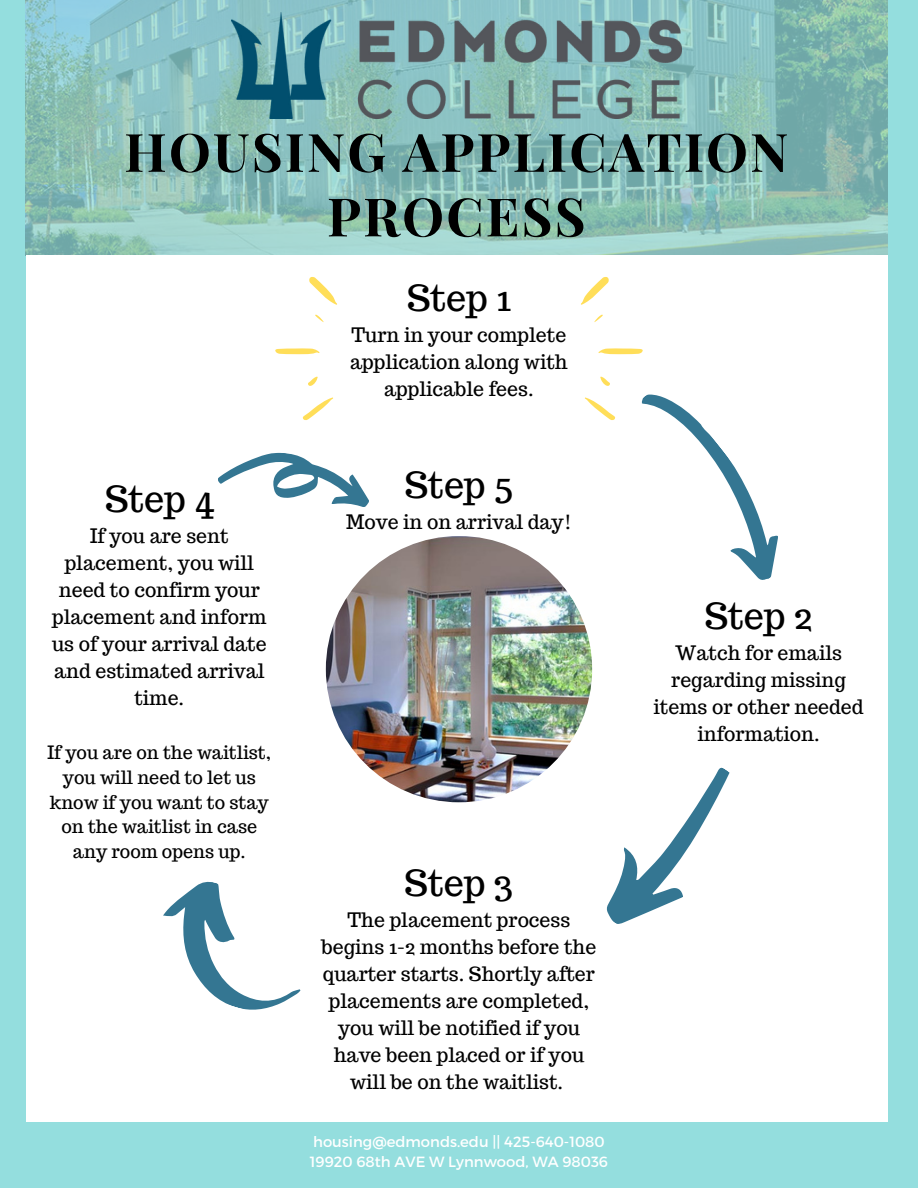
<style>
.page{position:relative;width:918px;height:1188px;background:#94dede}
.page>*{position:absolute;margin:0;border:0;box-sizing:border-box;transform-origin:0 0}
.t1{font:700 53.1px/64.5px "Playfair Display";letter-spacing:.04em;color:#000;text-align:center}
.t2{font:36px "Trocchi";color:#000}
.t3{font:19.5px/27px "Trocchi";color:#000;text-align:center}
.t4{font:18px/24.8px "Trocchi";color:#000;text-align:center}
.t5{font:14.85px/20.1px "Montserrat";color:#fff}
</style>
<div class="page">
<img style="left:26px;top:0;width:861px;height:255px">
<img style="left:231px;top:12px;width:450px;height:107px">
<div style="left:26px;top:255px;width:861px;height:867px;background:#fff"></div>
<img style="left:326px;top:536px;width:266px;height:266px;border-radius:50%">
<svg style="left:607px;top:767px;width:123px;height:157px"></svg>
<svg style="left:163px;top:881px;width:137px;height:129px"></svg>
<svg style="left:218px;top:452px;width:151px;height:55px"></svg>
<svg style="left:642px;top:395px;width:136px;height:185px"></svg>
<svg style="left:309px;top:277px;width:28px;height:28px"></svg>
<svg style="left:275px;top:348px;width:45px;height:6px"></svg>
<svg style="left:303px;top:397px;width:30px;height:23px"></svg>
<svg style="left:308px;top:376px;width:10px;height:10px"></svg>
<svg style="left:315px;top:314px;width:9px;height:8px"></svg>
<svg style="left:581px;top:277px;width:28px;height:28px"></svg>
<svg style="left:598px;top:348px;width:44px;height:6px"></svg>
<svg style="left:585px;top:397px;width:30px;height:23px"></svg>
<svg style="left:600px;top:376px;width:10px;height:10px"></svg>
<svg style="left:594px;top:314px;width:9px;height:8px"></svg>
<h1 class="t1" style="left:124px;top:118px;width:666px">HOUSING APPLICATION<br>PROCESS</h1>
<h2 class="t2" style="left:105px;top:475px;width:110px">Step 4</h2>
<p class="t3" style="left:52px;top:522px;width:216px">If you are sent placement, you will need to confirm your placement and inform us of your arrival date and estimated arrival time.</p>
<p class="t4" style="left:47px;top:740px;width:225px">If you are on the waitlist, you will need to let us know if you want to stay on the waitlist in case any room opens up.</p>
<h2 class="t2" style="left:407px;top:274px;width:105px">Step 1</h2>
<p class="t3" style="left:350px;top:321px;width:219px">Turn in your complete application along with applicable fees.</p>
<h2 class="t2" style="left:405px;top:461px;width:110px">Step 5</h2>
<p class="t3" style="left:346px;top:509px;width:227px">Move in on arrival day!</p>
<h2 class="t2" style="left:405px;top:859px;width:110px">Step 3</h2>
<p class="t3" style="left:322px;top:907px;width:276px">The placement process begins 1-2 months before the quarter starts. Shortly after placements are completed, you will be notified if you have been placed or if you will be on the waitlist.</p>
<p class="t5" style="left:310px;top:1131px;width:300px">housing@edmonds.edu || 425-640-1080<br>19920 68th AVE W Lynnwood, WA 98036</p>
<h2 class="t2" style="left:705px;top:592px;width:109px">Step 2</h2>
<p class="t3" style="left:654px;top:639px;width:212px">Watch for emails regarding missing items or other needed information.</p>
</div>
